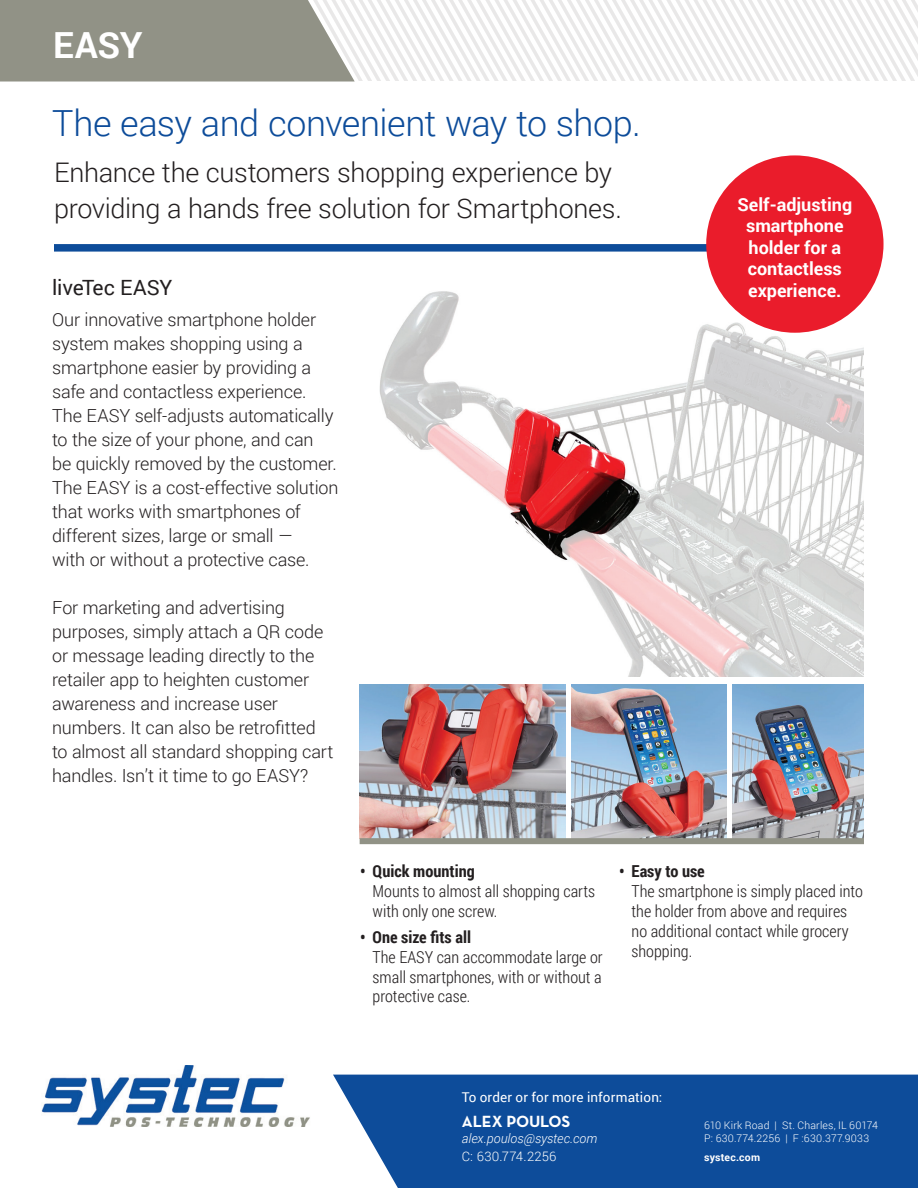
<style>
.page{position:relative;width:918px;height:1188px;background:#fff}
.page>*{position:absolute;margin:0;border:0;box-sizing:border-box;transform-origin:0 0}
.t1{font:300 36px "Roboto";letter-spacing:-.015em;color:#0d4c9a}
.t2{font:700 36px "Roboto";color:#fff}
.t3{font:300 27px/36px "Roboto";letter-spacing:-.01em;color:#231f20}
.t4{font:21px "Roboto";letter-spacing:-.005em;color:#231f20}
.t5{font:300 18px/24px "Roboto";letter-spacing:-.01em;color:#231f20}
.t6{font:700 18px/21.6px "Roboto";color:#fff;text-align:center}
.t7{font:300 16.5px/19.8px "Roboto Condensed";color:#231f20}
.t8{font:700 16.5px "Roboto Condensed";color:#231f20}
.t9{font:700 16.5px "Neutraface Text";letter-spacing:-.005em;color:#fff}
.t10{font:13.5px "Roboto";letter-spacing:.01em;color:#fff}
.t11{font:italic 300 13.05px "Roboto";letter-spacing:.005em;color:#fff}
.t12{font:300 13.05px "Roboto";letter-spacing:.015em;color:#fff}
.t13{font:300 10.5px/12.6px "Roboto";letter-spacing:.015em;color:#fff}
.t14{font:700 10.5px "Roboto";letter-spacing:.02em;color:#fff}
</style>
<div class="page">
<img style="left:360px;top:684px;width:206px;height:154px">
<img style="left:572px;top:684px;width:155px;height:154px">
<img style="left:732px;top:684px;width:132px;height:154px">
<img style="left:379px;top:277px;width:485px;height:399px">
<div style="left:54px;top:244px;width:810px;height:8px;background:#0d4c9a"></div>
<svg style="left:449px;top:0;width:469px;height:81px"></svg>
<svg style="left:0;top:0;width:449px;height:82px"></svg>
<div style="left:333px;top:1075px;width:585px;height:113px;background:#0d4c9a"></div>
<img style="left:42px;top:1065px;width:268px;height:61px">
<div style="left:360px;top:838px;width:504px;height:6px;background:#919286"></div>
<div style="left:706px;top:155px;width:178px;height:178px;background:#ea1c2b;border-radius:50%"></div>
<h1 class="t2" style="left:53px;top:20px;width:91px">EASY</h1>
<h1 class="t1" style="left:52px;top:98px;width:590px">The easy and convenient way to shop.</h1>
<h2 class="t3" style="left:54px;top:154px;width:569px">Enhance the customers shopping experience by providing a hands free solution for Smartphones.</h2>
<p class="t4" style="left:52px;top:273px;width:122px">liveTec EASY</p>
<p class="t5" style="left:52px;top:307px;width:288px">Our innovative smartphone holder system makes shopping using a smartphone easier by providing a safe and contactless experience.<br>The EASY self-adjusts automatically to the size of your phone, and can<br>be quickly removed by the customer.<br>The EASY is a cost-effective solution that works with smartphones of different sizes, large or small —<br>with or without a protective case.</p>
<p class="t5" style="left:52px;top:595px;width:283px">For marketing and advertising purposes, simply attach a QR code or message leading directly to the retailer app to heighten customer awareness and increase user numbers. It can also be retrofitted to almost all standard shopping cart handles. Isn’t it time to go EASY?</p>
<p class="t6" style="left:738px;top:193px;width:116px">Self-adjusting smartphone holder for a contactless experience.</p>
<p class="t8" style="left:360px;top:860px;width:116px">• Quick mounting</p>
<p class="t7" style="left:373px;top:881px;width:224px">Mounts to almost all shopping carts with only one screw.</p>
<p class="t8" style="left:360px;top:925px;width:112px">• One size fits all</p>
<p class="t7" style="left:373px;top:946px;width:232px;text-align:justify">The EASY can accommodate large or small smartphones, with or without a protective case.</p>
<p class="t8" style="left:619px;top:860px;width:87px">• Easy to use</p>
<p class="t7" style="left:632px;top:881px;width:233px">The smartphone is simply placed into the holder from above and requires no additional contact while grocery shopping.</p>
<p class="t10" style="left:462px;top:1088px;width:202px">To order or for more information:</p>
<p class="t11" style="left:462px;top:1130px;width:137px">alex.poulos@systec.com</p>
<p class="t12" style="left:462px;top:1148px;width:96px">C: 630.774.2256</p>
<p class="t9" style="left:462px;top:1110px;width:110px">ALEX POULOS</p>
<p class="t13" style="left:704px;top:1119px;width:175px">610 Kirk Road | St. Charles, IL 60174<br>P: 630.774.2256 | F :630.377.9033</p>
<p class="t14" style="left:704px;top:1150px;width:57px">systec.com</p>
</div>
